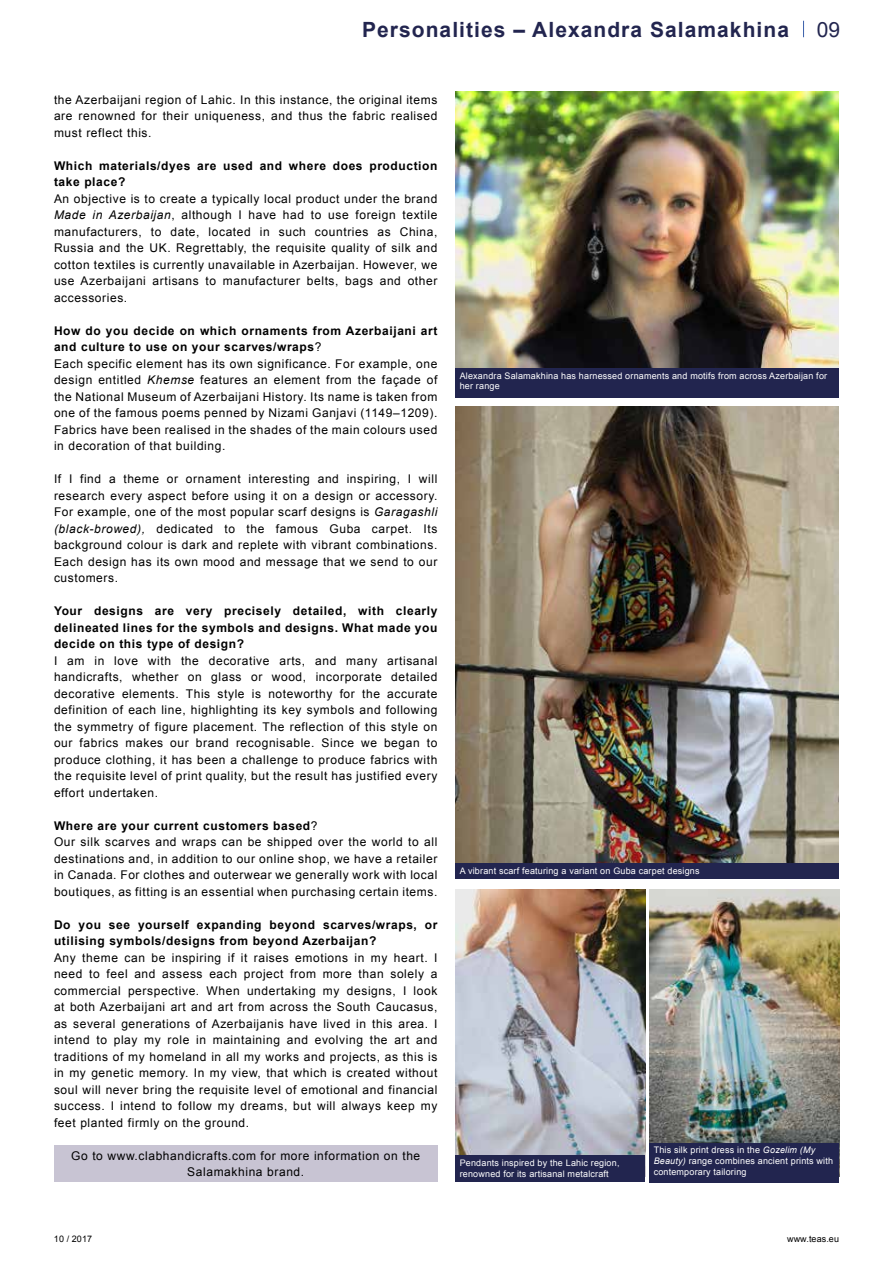
<style>
.page{position:relative;width:893px;height:1263px;background:#fff}
.page>*{position:absolute;margin:0;border:0;box-sizing:border-box;transform-origin:0 0}
.t1{font:700 21px "Arial";letter-spacing:.05em;color:#22254f}
.t2{font:21px "Arial";color:#22254f}
.t3{font:12px/16.5px "Arial";letter-spacing:.05em;color:#000;text-align:justify}
.t4{font:700 12px/16.5px "Arial";letter-spacing:.05em;color:#000}
.t5{font:9px/10.8px "Arial";letter-spacing:.02em;color:#fff}
.t6{font:9px "Arial";letter-spacing:.01em;color:#000}
.s1{font-style:italic}
.s2{font-weight:700}
</style>
<div class="page">
<svg style="left:803px;top:21px;width:1px;height:16px"></svg>
<div style="left:54px;top:1146px;width:383px;height:36px;background:#c8c4d3"></div>
<img style="left:455px;top:91px;width:384px;height:277px">
<div style="left:455px;top:368px;width:384px;height:29px;background:#22254f"></div>
<img style="left:455px;top:406px;width:384px;height:457px">
<div style="left:455px;top:863px;width:384px;height:16px;background:#22254f"></div>
<img style="left:456px;top:890px;width:189px;height:265px">
<div style="left:455px;top:1155px;width:190px;height:27px;background:#22254f"></div>
<img style="left:649px;top:890px;width:190px;height:253px">
<div style="left:649px;top:1143px;width:190px;height:39px;background:#22254f"></div>
<h1 class="t1" style="left:362px;top:15px;width:428px">Personalities – Alexandra Salamakhina</h1>
<h1 class="t2" style="left:817px;top:16px;width:25px">09</h1>
<p class="t3" style="left:54px;top:91px;width:385px">the Azerbaijani region of Lahic. In this instance, the original items are renowned for their uniqueness, and thus the fabric realised must reflect this.</p>
<p class="t4" style="left:54px;top:157px;width:385px">Which materials/dyes are used and where does production take place?</p>
<p class="t3" style="left:54px;top:190px;width:385px">An objective is to create a typically local product under the brand <span class="s1">Made in Azerbaijan</span>, although I have had to use foreign textile manufacturers, to date, located in such countries as China, Russia and the UK. Regrettably, the requisite quality of silk and cotton textiles is currently unavailable in Azerbaijan. However, we use Azerbaijani artisans to manufacturer belts, bags and other accessories.</p>
<p class="t3" style="left:54px;top:322px;width:385px;text-align:left"><span class="s2">How do you decide on which ornaments from Azerbaijani art and culture to use on your scarves/wraps</span>?<br>Each specific element has its own significance. For example, one design entitled <span class="s1">Khemse</span> features an element from the façade of the National Museum of Azerbaijani History. Its name is taken from one of the famous poems penned by Nizami Ganjavi (1149–1209).<br>Fabrics have been realised in the shades of the main colours used in decoration of that building.</p>
<p class="t3" style="left:54px;top:471px;width:385px">If I find a theme or ornament interesting and inspiring, I will research every aspect before using it on a design or accessory.<br>For example, one of the most popular scarf designs is <span class="s1">Garagashli (black-browed),</span> dedicated to the famous Guba carpet. Its background colour is dark and replete with vibrant combinations.<br>Each design has its own mood and message that we send to our customers.</p>
<p class="t4" style="left:54px;top:603px;width:385px;text-align:justify">Your designs are very precisely detailed, with clearly delineated lines for the symbols and designs. What made you decide on this type of design?</p>
<p class="t3" style="left:54px;top:652px;width:385px">I am in love with the decorative arts, and many artisanal handicrafts, whether on glass or wood, incorporate detailed decorative elements. This style is noteworthy for the accurate definition of each line, highlighting its key symbols and following the symmetry of figure placement. The reflection of this style on our fabrics makes our brand recognisable. Since we began to produce clothing, it has been a challenge to produce fabrics with the requisite level of print quality, but the result has justified every effort undertaken.</p>
<p class="t3" style="left:54px;top:817px;width:385px;text-align:left"><span class="s2">Where are your current customers based</span>?<br>Our silk scarves and wraps can be shipped over the world to all destinations and, in addition to our online shop, we have a retailer in Canada. For clothes and outerwear we generally work with local boutiques, as fitting is an essential when purchasing certain items.</p>
<p class="t4" style="left:54px;top:916px;width:385px">Do you see yourself expanding beyond scarves/wraps, or utilising symbols/designs from beyond Azerbaijan?</p>
<p class="t3" style="left:54px;top:949px;width:385px">Any theme can be inspiring if it raises emotions in my heart. I need to feel and assess each project from more than solely a commercial perspective. When undertaking my designs, I look at both Azerbaijani art and art from across the South Caucasus, as several generations of Azerbaijanis have lived in this area. I intend to play my role in maintaining and evolving the art and traditions of my homeland in all my works and projects, as this is in my genetic memory. In my view, that which is created without soul will never bring the requisite level of emotional and financial success. I intend to follow my dreams, but will always keep my feet planted firmly on the ground.</p>
<p class="t3" style="left:71px;top:1147px;width:351px;text-align:center">Go to www.clabhandicrafts.com for more information on the<br>Salamakhina brand.</p>
<p class="t5" style="left:460px;top:370px;width:369px">Alexandra Salamakhina has harnessed ornaments and motifs from across Azerbaijan for her range</p>
<p class="t5" style="left:460px;top:865px;width:241px">A vibrant scarf featuring a variant on Guba carpet designs</p>
<p class="t5" style="left:460px;top:1158px;width:161px">Pendants inspired by the Lahic region, renowned for its artisanal metalcraft</p>
<p class="t5" style="left:654px;top:1145px;width:181px">This silk print dress in the <span class="s1">Gozelim (My<br>Beauty)</span> range combines ancient prints with contemporary tailoring</p>
<p class="t6" style="left:54px;top:1233px;width:40px">10 / 2017</p>
<p class="t6" style="left:787px;top:1233px;width:53px">www.teas.eu</p>
</div>
